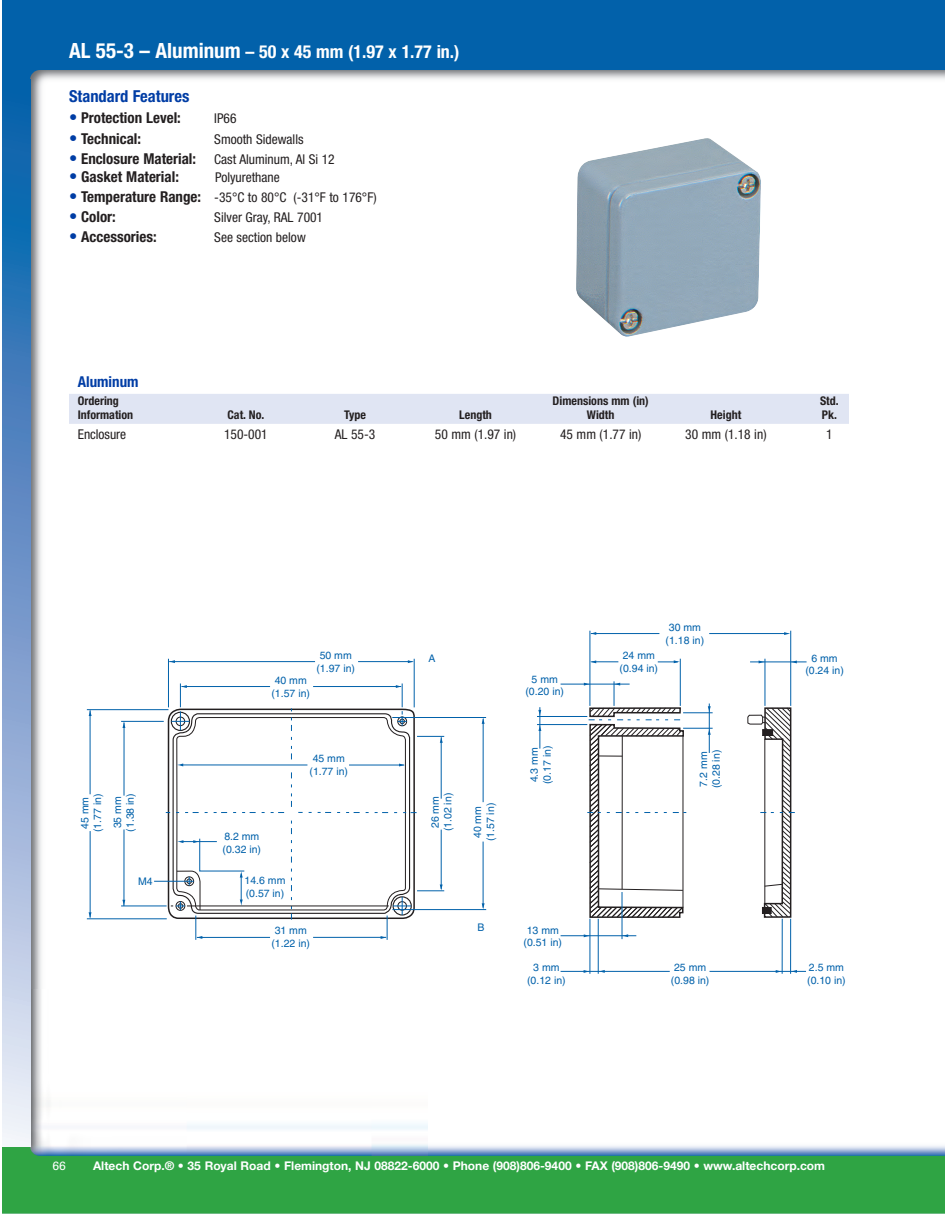
<style>
.page{position:relative;width:945px;height:1215px;background:#fff}
.page>*{position:absolute;margin:0;border:0;box-sizing:border-box;transform-origin:0 0}
.t1{font:700 condensed 18px "Helvetica Neue";color:#fff}
.t2{font:700 condensed 16.5px "Helvetica Neue";color:#003da5}
.t3{font:700 condensed 15px "Helvetica Neue";color:#231f20}
.t4{font:700 condensed 15px "Helvetica Neue";color:#003da5}
.t5{font:condensed 13.5px "Helvetica Neue";color:#231f20}
.t6{font:700 12px "Helvetica Neue";color:#fff}
.t7{font:700 condensed 12px "Helvetica Neue";color:#231f20}
.t8{font:12px "Univers";color:#fff}
.t9{font:10.5px/12.8px "Helvetica";color:#0161aa;text-align:center}
.s1{font-size:21px}
.s2{font-size:16.5px;color:#003da5}
.s3{font-weight:700;font-size:16.5px;color:#003da5}
.s4{font-weight:700;font-size:15px}
</style>
<div class="page">
<img style="left:30px;top:80px;width:398px;height:1066px">
<svg style="left:3px;top:0;width:942px;height:80px;background:#196cad"></svg>
<svg style="left:3px;top:1146px;width:942px;height:67px;background:#3da559"></svg>
<svg style="left:3px;top:80px;width:27px;height:1066px;background:#759ecd"></svg>
<div style="left:69px;top:394px;width:780px;height:30px;background:#e0e5f3"></div>
<div style="left:68px;top:614px;width:792px;height:384px;background:#fff"></div>
<svg style="left:167px;top:708px;width:249px;height:212px"></svg>
<div style="left:393px;top:896px;width:19px;height:20px;border:1px solid #231f20;border-radius:50%"></div>
<svg style="left:172px;top:713px;width:239px;height:201px"></svg>
<svg style="left:176px;top:709px;width:230px;height:202px"></svg>
<hr style="left:590px;top:631px;width:1px;height:75px;background:#0161aa">
<hr style="left:591px;top:633px;width:68px;height:1px;background:#0161aa">
<hr style="left:709px;top:633px;width:79px;height:1px;background:#0161aa">
<hr style="left:790px;top:631px;width:1px;height:75px;background:#0161aa">
<hr style="left:680px;top:659px;width:1px;height:47px;background:#0161aa">
<svg style="left:590px;top:660px;width:28px;height:3px"></svg>
<svg style="left:658px;top:660px;width:22px;height:3px"></svg>
<hr style="left:765px;top:659px;width:1px;height:47px;background:#0161aa">
<hr style="left:750px;top:662px;width:57px;height:1px;background:#0161aa">
<hr style="left:537px;top:724px;width:50px;height:1px;background:#0161aa">
<hr style="left:537px;top:716px;width:50px;height:1px;background:#0161aa">
<hr style="left:540px;top:707px;width:1px;height:42px;background:#0161aa">
<hr style="left:683px;top:713px;width:30px;height:1px;background:#0161aa">
<hr style="left:683px;top:728px;width:30px;height:1px;background:#0161aa">
<hr style="left:709px;top:704px;width:1px;height:49px;background:#0161aa">
<hr style="left:790px;top:919px;width:1px;height:55px;background:#0161aa">
<hr style="left:782px;top:919px;width:1px;height:55px;background:#0161aa">
<hr style="left:598px;top:919px;width:1px;height:55px;background:#0161aa">
<hr style="left:590px;top:919px;width:1px;height:55px;background:#0161aa">
<hr style="left:710px;top:971px;width:96px;height:1px;background:#0161aa">
<hr style="left:561px;top:971px;width:109px;height:1px;background:#0161aa">
<hr style="left:561px;top:935px;width:75px;height:1px;background:#0161aa">
<svg style="left:584px;top:934px;width:6px;height:3px"></svg>
<hr style="left:622px;top:892px;width:1px;height:47px;background:#0161aa">
<svg style="left:622px;top:934px;width:6px;height:3px"></svg>
<svg style="left:584px;top:681px;width:104px;height:238px"></svg>
<svg style="left:747px;top:707px;width:48px;height:212px"></svg>
<hr style="left:441px;top:737px;width:1px;height:62px;background:#0161aa">
<hr style="left:441px;top:830px;width:1px;height:59px;background:#0161aa">
<svg style="left:417px;top:736px;width:27px;height:7px"></svg>
<svg style="left:417px;top:885px;width:27px;height:7px"></svg>
<hr style="left:392px;top:717px;width:94px;height:1px;background:#0161aa">
<hr style="left:392px;top:909px;width:94px;height:1px;background:#0161aa">
<hr style="left:483px;top:842px;width:1px;height:66px;background:#0161aa">
<hr style="left:483px;top:719px;width:1px;height:83px;background:#0161aa">
<svg style="left:482px;top:718px;width:3px;height:6px"></svg>
<svg style="left:482px;top:903px;width:3px;height:7px"></svg>
<hr style="left:168px;top:659px;width:1px;height:48px;background:#0161aa">
<hr style="left:414px;top:659px;width:1px;height:48px;background:#0161aa">
<hr style="left:358px;top:661px;width:55px;height:1px;background:#0161aa">
<hr style="left:169px;top:661px;width:146px;height:1px;background:#0161aa">
<hr style="left:182px;top:686px;width:88px;height:1px;background:#0161aa">
<hr style="left:313px;top:686px;width:88px;height:1px;background:#0161aa">
<svg style="left:408px;top:660px;width:6px;height:3px"></svg>
<svg style="left:171px;top:684px;width:19px;height:46px"></svg>
<hr style="left:87px;top:709px;width:81px;height:1px;background:#0161aa">
<hr style="left:87px;top:919px;width:80px;height:1px;background:#0161aa">
<hr style="left:90px;top:831px;width:1px;height:86px;background:#0161aa">
<hr style="left:90px;top:710px;width:1px;height:84px;background:#0161aa">
<hr style="left:124px;top:723px;width:1px;height:73px;background:#0161aa">
<hr style="left:124px;top:830px;width:1px;height:76px;background:#0161aa">
<hr style="left:121px;top:906px;width:46px;height:1px;background:#0161aa">
<hr style="left:154px;top:881px;width:31px;height:1px;background:#0161aa">
<hr style="left:121px;top:721px;width:43px;height:1px;background:#0161aa">
<svg style="left:122px;top:722px;width:3px;height:6px"></svg>
<svg style="left:89px;top:710px;width:3px;height:6px"></svg>
<svg style="left:122px;top:900px;width:3px;height:6px"></svg>
<svg style="left:89px;top:912px;width:3px;height:7px"></svg>
<svg style="left:291px;top:817px;width:1px;height:103px"></svg>
<svg style="left:291px;top:708px;width:1px;height:51px"></svg>
<svg style="left:291px;top:770px;width:1px;height:37px"></svg>
<svg style="left:166px;top:812px;width:118px;height:1px"></svg>
<svg style="left:298px;top:812px;width:119px;height:1px"></svg>
<hr style="left:183px;top:765px;width:124px;height:1px;background:#0161aa">
<hr style="left:349px;top:765px;width:55px;height:1px;background:#0161aa">
<svg style="left:177px;top:763px;width:6px;height:3px"></svg>
<svg style="left:399px;top:764px;width:6px;height:3px"></svg>
<hr style="left:197px;top:937px;width:73px;height:1px;background:#0161aa">
<hr style="left:313px;top:937px;width:73px;height:1px;background:#0161aa">
<svg style="left:381px;top:897px;width:30px;height:43px"></svg>
<hr style="left:561px;top:684px;width:69px;height:1px;background:#0161aa">
<svg style="left:396px;top:684px;width:11px;height:42px"></svg>
<hr style="left:187px;top:906px;width:202px;height:1px;background:#231f20">
<svg style="left:171px;top:838px;width:74px;height:102px"></svg>
<img style="left:576px;top:138px;width:185px;height:199px">
<h1 class="t1" style="left:69px;top:46px;width:392px"><span class="s1">AL 55-3 – Aluminum</span> – 50 x 45 mm (1.97 x 1.77 in.)</h1>
<h2 class="t2" style="left:69px;top:91px;width:122px">Standard Features</h2>
<h3 class="t3" style="left:69px;top:113px;width:113px"><span class="s2">•</span> Protection Level:</h3>
<p class="t5" style="left:214px;top:114px;width:24px">IP66</p>
<h3 class="t3" style="left:69px;top:133px;width:74px"><span class="s2">•</span> Technical:</h3>
<p class="t5" style="left:214px;top:134px;width:91px">Smooth Sidewalls</p>
<p class="t5" style="left:69px;top:154px;width:267px"><span class="s3">•</span> <span class="s4">Enclosure Material:</span> Cast Aluminum, Al Si 12</p>
<h3 class="t3" style="left:69px;top:171px;width:111px"><span class="s2">•</span> Gasket Material:</h3>
<p class="t5" style="left:215px;top:172px;width:66px">Polyurethane</p>
<p class="t5" style="left:69px;top:192px;width:309px"><span class="s3">•</span> <span class="s4">Temperature Range:</span> -35°C to 80°C (-31°F to 176°F)</p>
<h3 class="t3" style="left:69px;top:211px;width:48px"><span class="s2">•</span> Color:</h3>
<p class="t5" style="left:214px;top:212px;width:110px">Silver Gray, RAL 7001</p>
<h3 class="t3" style="left:69px;top:232px;width:89px"><span class="s2">•</span> Accessories:</h3>
<p class="t5" style="left:214px;top:233px;width:93px">See section below</p>
<h3 class="t4" style="left:78px;top:377px;width:62px">Aluminum</h3>
<p class="t7" style="left:78px;top:397px;width:43px">Ordering</p>
<p class="t7" style="left:553px;top:397px;width:98px">Dimensions mm (in)</p>
<p class="t7" style="left:820px;top:397px;width:20px">Std.</p>
<p class="t7" style="left:78px;top:410px;width:57px">Information</p>
<p class="t7" style="left:227px;top:410px;width:38px">Cat. No.</p>
<p class="t7" style="left:344px;top:410px;width:23px">Type</p>
<p class="t7" style="left:459px;top:410px;width:34px">Length</p>
<p class="t7" style="left:587px;top:410px;width:29px">Width</p>
<p class="t7" style="left:711px;top:410px;width:32px">Height</p>
<p class="t7" style="left:822px;top:410px;width:17px">Pk.</p>
<p class="t5" style="left:78px;top:429px;width:50px">Enclosure</p>
<p class="t5" style="left:224px;top:429px;width:45px">150-001</p>
<p class="t5" style="left:335px;top:429px;width:42px">AL 55-3</p>
<p class="t5" style="left:435px;top:429px;width:83px">50 mm (1.97 in)</p>
<p class="t5" style="left:560px;top:429px;width:83px">45 mm (1.77 in)</p>
<p class="t5" style="left:685px;top:429px;width:83px">30 mm (1.18 in)</p>
<p class="t5" style="left:826px;top:429px;width:8px">1</p>
<p class="t9" style="left:666px;top:622px;width:40px">30 mm (1.18 in)</p>
<p class="t9" style="left:316px;top:650px;width:40px">50 mm (1.97 in)</p>
<p class="t9" style="left:271px;top:675px;width:40px">40 mm (1.57 in)</p>
<p class="t9" style="left:429px;top:653px;width:9px">A</p>
<p class="t9" style="left:525px;top:674px;width:40px">5 mm (0.20 in)</p>
<p class="t9" style="left:620px;top:650px;width:40px">24 mm (0.94 in)</p>
<p class="t9" style="left:805px;top:653px;width:40px">6 mm (0.24 in)</p>
<p class="t9" style="left:310px;top:753px;width:40px">45 mm (1.77 in)</p>
<p class="t9" style="left:529px;top:784px;width:40px;text-align:left;rotate:-90deg">4.3 mm (0.17 in)</p>
<p class="t9" style="left:698px;top:788px;width:40px;text-align:left;rotate:-90deg">7.2 mm (0.28 in)</p>
<p class="t9" style="left:79px;top:832px;width:40px;rotate:-90deg">45 mm (1.77 in)</p>
<p class="t9" style="left:112px;top:832px;width:40px;rotate:-90deg">35 mm (1.38 in)</p>
<p class="t9" style="left:223px;top:831px;width:40px;text-align:left">8.2 mm (0.32 in)</p>
<p class="t9" style="left:430px;top:831px;width:40px;rotate:-90deg">26 mm (1.02 in)</p>
<p class="t9" style="left:472px;top:841px;width:40px;rotate:-90deg">40 mm (1.57 in)</p>
<p class="t9" style="left:138px;top:876px;width:16px">M4</p>
<p class="t9" style="left:245px;top:875px;width:42px;text-align:left">14.6 mm (0.57 in)</p>
<p class="t9" style="left:271px;top:925px;width:40px">31 mm (1.22 in)</p>
<p class="t9" style="left:477px;top:922px;width:9px">B</p>
<p class="t9" style="left:524px;top:924px;width:40px">13 mm (0.51 in)</p>
<p class="t9" style="left:527px;top:962px;width:40px">3 mm (0.12 in)</p>
<p class="t9" style="left:671px;top:962px;width:40px">25 mm (0.98 in)</p>
<p class="t9" style="left:807px;top:962px;width:40px;text-align:left">2.5 mm (0.10 in)</p>
<p class="t8" style="left:53px;top:1161px;width:15px">66</p>
<p class="t6" style="left:93px;top:1161px;width:734px">Altech Corp.® • 35 Royal Road • Flemington, NJ 08822-6000 • Phone (908)806-9400 • FAX (908)806-9490 • www.altechcorp.com</p>
</div>
